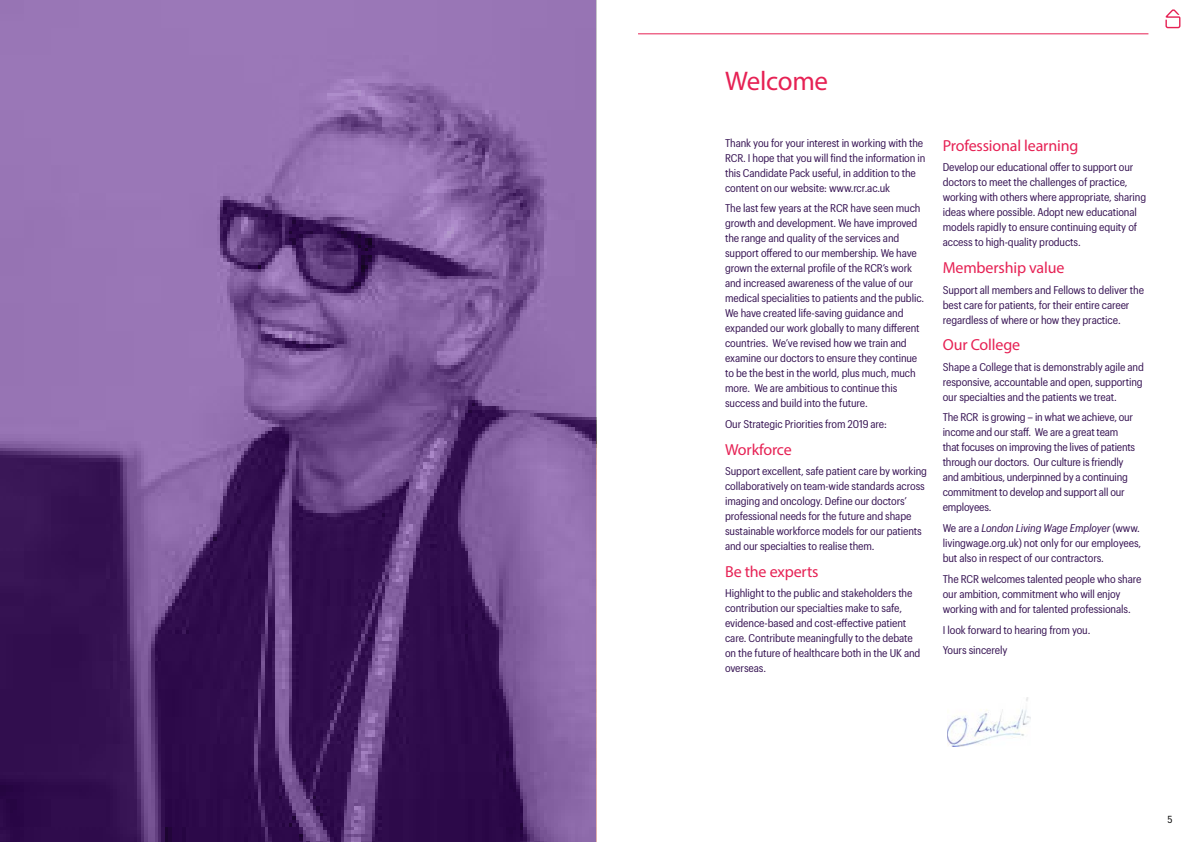
<style>
.page{position:relative;width:1191px;height:842px;background:#fff}
.page>*{position:absolute;margin:0;border:0;box-sizing:border-box;transform-origin:0 0}
.t1{font:27px "Myriad Pro";letter-spacing:-.01em;color:#e62154}
.t2{font:16px "Myriad Pro";letter-spacing:-.01em;color:#e62154}
.t3{font:11px/15px "Graphik Compact";letter-spacing:-.01em;color:#361353}
.t4{font:10px "Graphik Compact";color:#000}
.s1{font-style:italic}
</style>
<div class="page">
<hr style="left:638px;top:33px;width:510px;height:1px;background:#e62154">
<img style="left:947px;top:697px;width:83px;height:49px">
<img style="left:0;top:0;width:596px;height:842px">
<svg style="left:1165px;top:9px;width:16px;height:20px"></svg>
<h1 class="t1" style="left:725px;top:65px;width:105px">Welcome</h1>
<p class="t3" style="left:725px;top:134px;width:202px">Thank you for your interest in working with the RCR. I hope that you will find the information in this Candidate Pack useful, in addition to the content on our website: www.rcr.ac.uk</p>
<p class="t3" style="left:725px;top:200px;width:200px">The last few years at the RCR have seen much growth and development. We have improved the range and quality of the services and support offered to our membership. We have grown the external profile of the RCR’s work and increased awareness of the value of our medical specialities to patients and the public.<br>We have created life-saving guidance and expanded our work globally to many different countries. We’ve revised how we train and examine our doctors to ensure they continue to be the best in the world, plus much, much more. We are ambitious to continue this success and build into the future.</p>
<p class="t3" style="left:725px;top:416px;width:163px">Our Strategic Priorities from 2019 are:</p>
<h2 class="t2" style="left:725px;top:439px;width:68px">Workforce</h2>
<p class="t3" style="left:725px;top:463px;width:203px">Support excellent, safe patient care by working collaboratively on team-wide standards across imaging and oncology. Define our doctors’ professional needs for the future and shape sustainable workforce models for our patients and our specialties to realise them.</p>
<h2 class="t2" style="left:725px;top:561px;width:95px">Be the experts</h2>
<p class="t3" style="left:725px;top:585px;width:197px">Highlight to the public and stakeholders the contribution our specialties make to safe, evidence-based and cost-effective patient care. Contribute meaningfully to the debate on the future of healthcare both in the UK and overseas.</p>
<h2 class="t2" style="left:942px;top:135px;width:137px">Professional learning</h2>
<p class="t3" style="left:942px;top:159px;width:205px">Develop our educational offer to support our doctors to meet the challenges of practice, working with others where appropriate, sharing ideas where possible. Adopt new educational models rapidly to ensure continuing equity of access to high-quality products.</p>
<h2 class="t2" style="left:942px;top:258px;width:123px">Membership value</h2>
<p class="t3" style="left:942px;top:281px;width:203px">Support all members and Fellows to deliver the best care for patients, for their entire career regardless of where or how they practice.</p>
<h2 class="t2" style="left:942px;top:335px;width:79px">Our College</h2>
<p class="t3" style="left:942px;top:358px;width:203px;text-align:justify">Shape a College that is demonstrably agile and responsive, accountable and open, supporting our specialties and the patients we treat.</p>
<p class="t3" style="left:942px;top:409px;width:194px">The RCR is growing – in what we achieve, our income and our staff. We are a great team that focuses on improving the lives of patients through our doctors. Our culture is friendly and ambitious, underpinned by a continuing commitment to develop and support all our employees.</p>
<p class="t3" style="left:942px;top:520px;width:200px">We are a <span class="s1">London Living Wage Employer</span> (www. livingwage.org.uk) not only for our employees, but also in respect of our contractors.</p>
<p class="t3" style="left:942px;top:570px;width:200px">The RCR welcomes talented people who share our ambition, commitment who will enjoy working with and for talented professionals.</p>
<p class="t3" style="left:942px;top:618px;width:149px;line-height:20.7px">I look forward to hearing from you.<br>Yours sincerely</p>
<p class="t4" style="left:1167px;top:812px;width:7px">5</p>
</div>
